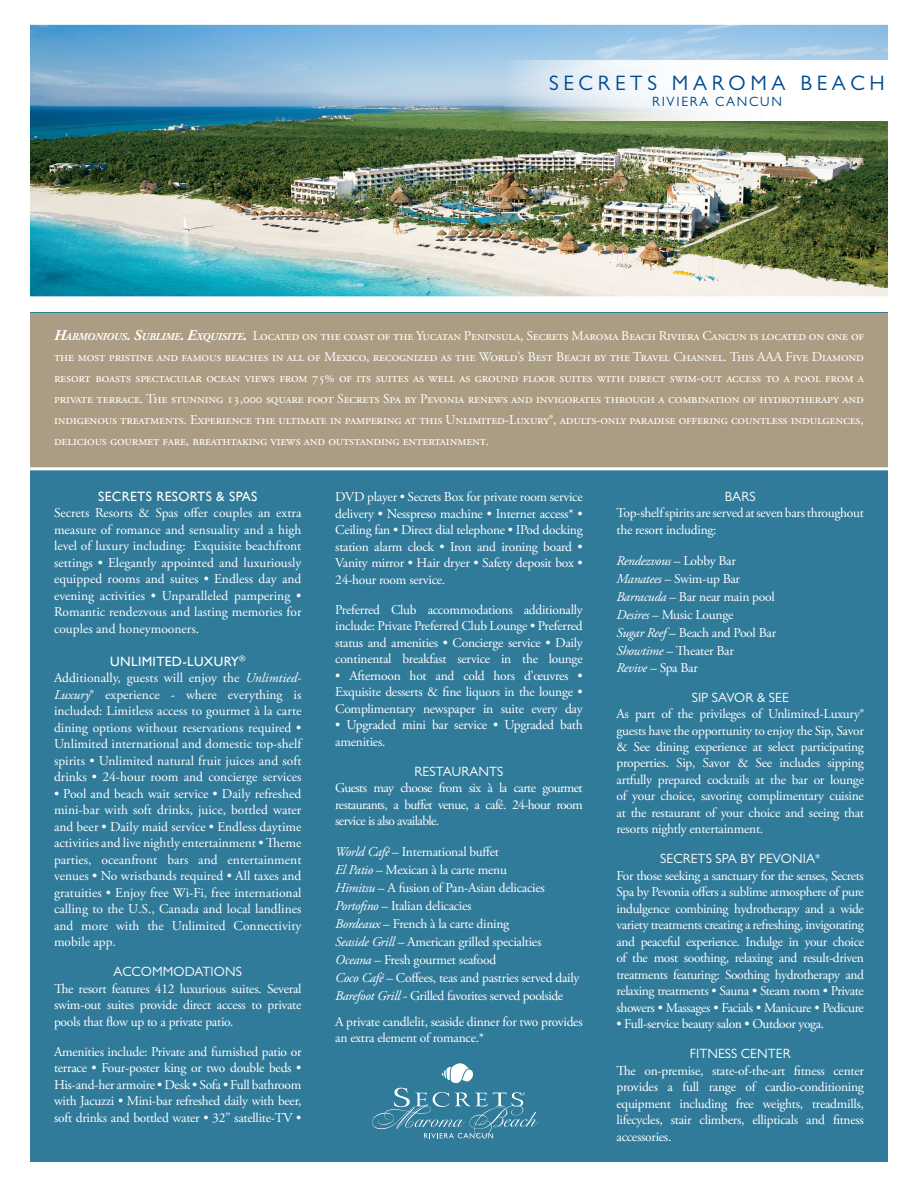
<style>
.page{position:relative;width:918px;height:1188px;background:#fff}
.page>*{position:absolute;margin:0;border:0;box-sizing:border-box;transform-origin:0 0}
.t1{font:21px "Gill Sans MT Pro";letter-spacing:.225em;color:#014990}
.t2{font:13.5px/16.5px "Adobe Garamond Pro";letter-spacing:-.03em;color:#fff;text-align:justify}
.t3{font:13.5px/18px "Adobe Garamond Pro";letter-spacing:-.055em;color:#fff}
.t4{font:13.5px "Gill Sans MT Pro";letter-spacing:.005em;color:#fff}
.t5{font:13.5px "Gill Sans";letter-spacing:.025em;color:#fff}
.t6{font:13.5px "Gill Sans MT Pro";letter-spacing:.125em;color:#014990}
.s1{font-weight:700;font-style:italic;font-size:15px}
.s2{font-weight:700;font-style:italic;font-size:10.5px}
.s3{font-style:italic}
</style>
<div class="page">
<img style="left:30px;top:25px;width:858px;height:271px">
<div style="left:30px;top:313px;width:858px;height:849px;background:#307a9a"></div>
<div style="left:30px;top:313px;width:858px;height:154px;background:#aa9d83"></div>
<svg style="left:372px;top:1063px;width:167px;height:75px"></svg>
<hr style="left:21px;top:467px;width:897px;height:3px;background:#fff">
<img style="left:504px;top:61px;width:384px;height:59px">
<h1 class="t1" style="left:549px;top:70px;width:337px">SECRETS MAROMA BEACH</h1>
<p class="t6" style="left:652px;top:94px;width:131px">RIVIERA CANCUN</p>
<p class="t2" style="left:54px;top:326px;width:812px;line-height:21px"><span class="s1">H</span><span class="s2">ARMONIOUS</span><span class="s1">. S</span><span class="s2">UBLIME</span><span class="s1">. E</span><span class="s2">XQUISITE</span><span class="s1">.</span> Located on the coast of the Yucatan Peninsula, Secrets Maroma Beach Riviera Cancun is located on one of the most pristine and famous beaches in all of Mexico, recognized as the World’s Best Beach by the Travel Channel. This AAA Five Diamond resort boasts spectacular ocean views from 75% of its suites as well as ground floor suites with direct swim-out access to a pool from a private terrace. The stunning 13,000 square foot Secrets Spa by Pevonia renews and invigorates through a combination of hydrotherapy and indigenous treatments. Experience the ultimate in pampering at this Unlimited-Luxury®, adults-only paradise offering countless indulgences, delicious gourmet fare, breathtaking views and outstanding entertainment.</p>
<p class="t5" style="left:98px;top:488px;width:161px">SECRETS RESORTS &amp; SPAS</p>
<p class="t2" style="left:54px;top:505px;width:249px">Secrets Resorts &amp; Spas offer couples an extra measure of romance and sensuality and a high level of luxury including: Exquisite beachfront settings • Elegantly appointed and luxuriously equipped rooms and suites • Endless day and evening activities • Unparalleled pampering • Romantic rendezvous and lasting memories for couples and honeymooners.</p>
<p class="t5" style="left:110px;top:653px;width:136px">UNLIMITED-LUXURY<sup>®</sup></p>
<p class="t2" style="left:54px;top:670px;width:251px">Additionally, guests will enjoy the <span class="s3">Unlimtied-Luxury</span>® experience - where everything is included: Limitless access to gourmet à la carte dining options without reservations required • Unlimited international and domestic top-shelf spirits • Unlimited natural fruit juices and soft drinks • 24-hour room and concierge services</p>
<p class="t2" style="left:54px;top:786px;width:249px">• Pool and beach wait service • Daily refreshed mini-bar with soft drinks, juice, bottled water and beer • Daily maid service • Endless daytime activities and live nightly entertainment • Theme parties, oceanfront bars and entertainment venues • No wristbands required • All taxes and gratuities • Enjoy free Wi-Fi, free international calling to the U.S., Canada and local landlines and more with the Unlimited Connectivity mobile app.</p>
<p class="t4" style="left:114px;top:964px;width:130px">ACCOMMODATIONS</p>
<p class="t2" style="left:54px;top:981px;width:249px">The resort features 412 luxurious suites. Several swim-out suites provide direct access to private pools that flow up to a private patio.</p>
<p class="t2" style="left:54px;top:1044px;width:249px">Amenities include: Private and furnished patio or terrace • Four-poster king or two double beds • His-and-her armoire • Desk • Sofa • Full bathroom with Jacuzzi • Mini-bar refreshed daily with beer, soft drinks and bottled water • 32” satellite-TV •</p>
<p class="t2" style="left:335px;top:489px;width:249px">DVD player • Secrets Box for private room service delivery • Nesspreso machine • Internet access* • Ceiling fan • Direct dial telephone • IPod docking station alarm clock • Iron and ironing board • Vanity mirror • Hair dryer • Safety deposit box • 24-hour room service.</p>
<p class="t2" style="left:335px;top:601px;width:249px">Preferred Club accommodations additionally include: Private Preferred Club Lounge • Preferred status and amenities • Concierge service • Daily continental breakfast service in the lounge</p>
<p class="t2" style="left:335px;top:667px;width:249px">• Afternoon hot and cold hors d’œuvres • Exquisite desserts &amp; fine liquors in the lounge • Complimentary newspaper in suite every day</p>
<p class="t2" style="left:335px;top:717px;width:249px">• Upgraded mini bar service • Upgraded bath amenities.</p>
<p class="t4" style="left:415px;top:763px;width:90px">RESTAURANTS</p>
<p class="t2" style="left:335px;top:780px;width:249px">Guests may choose from six à la carte gourmet restaurants, a buffet venue, a café. 24-hour room service is also available.</p>
<p class="t3" style="left:335px;top:844px;width:246px"><span class="s3">World Café</span> – International buffet<br><span class="s3">El Patio</span> – Mexican à la carte menu<br><span class="s3">Himitsu</span> – A fusion of Pan-Asian delicacies <span class="s3">Portofino</span> – Italian delicacies<br><span class="s3">Bordeaux</span> – French à la carte dining<br><span class="s3">Seaside Grill</span> – American grilled specialties <span class="s3">Oceana</span> – Fresh gourmet seafood<br><span class="s3">Coco Café</span> – Coffees, teas and pastries served daily <span class="s3">Barefoot Grill</span> - Grilled favorites served poolside</p>
<p class="t2" style="left:335px;top:1014px;width:249px">A private candlelit, seaside dinner for two provides an extra element of romance.*</p>
<p class="t4" style="left:725px;top:488px;width:32px">BARS</p>
<p class="t2" style="left:617px;top:505px;width:249px">Top-shelf spirits are served at seven bars throughout the resort including:</p>
<p class="t2" style="left:617px;top:552px;width:161px;line-height:18px;text-align:left"><span class="s3">Rendezvous</span> – Lobby Bar<br><span class="s3">Manatees</span> – Swim-up Bar<br><span class="s3">Barracuda</span> – Bar near main pool<br><span class="s3">Desires</span> – Music Lounge<br><span class="s3">Sugar Reef</span> – Beach and Pool Bar<br><span class="s3">Showtime</span> – Theater Bar</p>
<p class="t2" style="left:617px;top:659px;width:83px"><span class="s3">Revive</span> – Spa Bar</p>
<p class="t4" style="left:692px;top:689px;width:98px">SIP SAVOR &amp; SEE</p>
<p class="t2" style="left:617px;top:706px;width:249px">As part of the privileges of Unlimited-Luxury® guests have the opportunity to enjoy the Sip, Savor &amp; See dining experience at select participating properties. Sip, Savor &amp; See includes sipping artfully prepared cocktails at the bar or lounge of your choice, savoring complimentary cuisine at the restaurant of your choice and seeing that resorts nightly entertainment.</p>
<p class="t4" style="left:660px;top:851px;width:161px">SECRETS SPA BY PEVONIA*</p>
<p class="t2" style="left:617px;top:868px;width:249px">For those seeking a sanctuary for the senses, Secrets Spa by Pevonia offers a sublime atmosphere of pure indulgence combining hydrotherapy and a wide variety treatments creating a refreshing, invigorating and peaceful experience. Indulge in your choice of the most soothing, relaxing and result-driven treatments featuring: Soothing hydrotherapy and relaxing treatments • Sauna • Steam room • Private showers • Massages • Facials • Manicure • Pedicure</p>
<p class="t2" style="left:617px;top:1016px;width:209px">• Full-service beauty salon • Outdoor yoga.</p>
<p class="t4" style="left:690px;top:1046px;width:102px">FITNESS CENTER</p>
<p class="t2" style="left:617px;top:1063px;width:249px">The on-premise, state-of-the-art fitness center provides a full range of cardio-conditioning equipment including free weights, treadmills, lifecycles, stair climbers, ellipticals and fitness accessories.</p>
</div>
